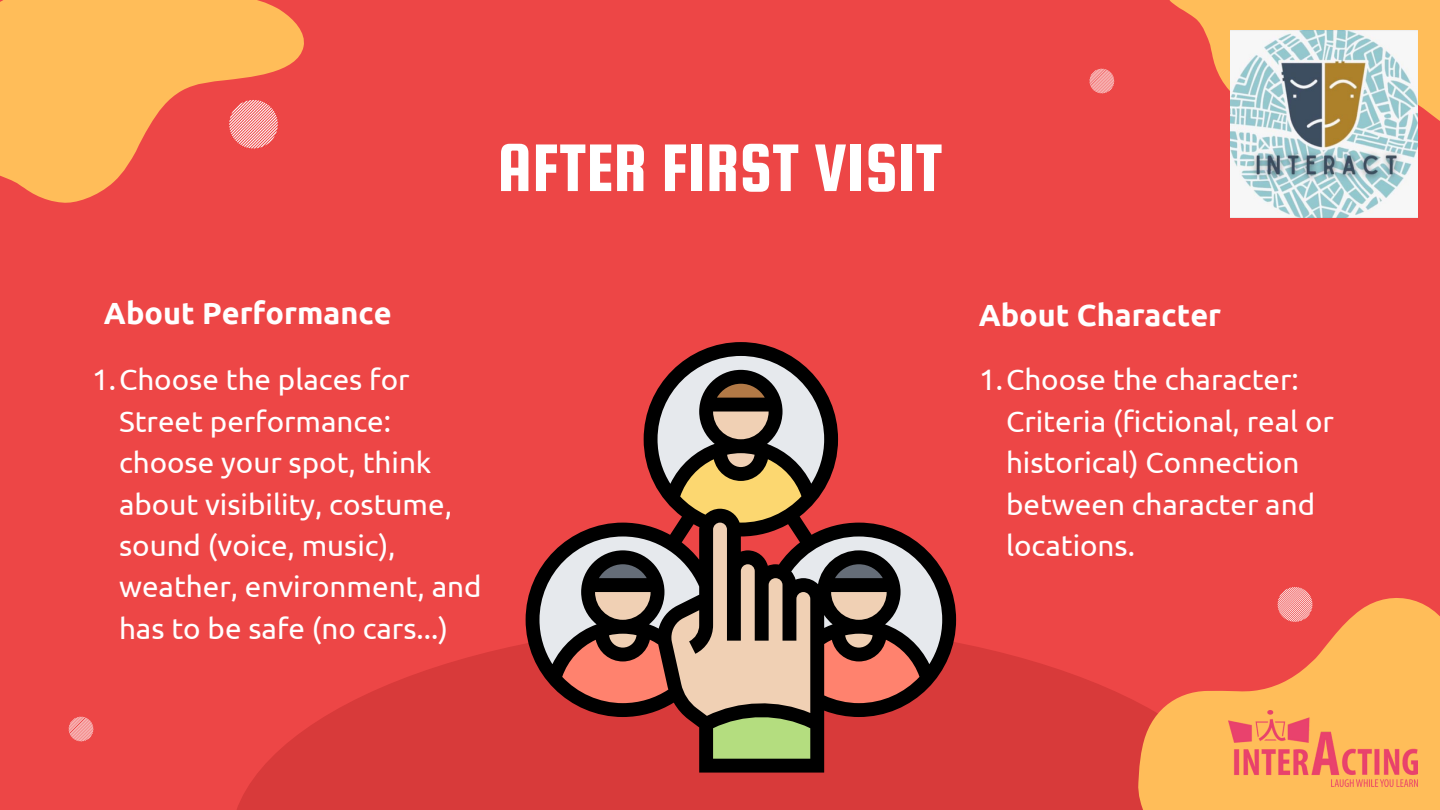
<style>
.page{position:relative;width:1440px;height:810px;background:#ed4646}
.page>*{position:absolute;margin:0;border:0;box-sizing:border-box;transform-origin:0 0}
.t1{font:72px "Squada One";color:#fff}
.t2{font:700 30.6px "Ubuntu";color:#fff}
.t3{font:29.6px/41.4px "Ubuntu";color:#fff}
</style>
<div class="page">
<svg style="left:237px;top:623px;width:865px;height:187px;fill:#d83a3a"></svg>
<svg style="left:1114px;top:0;width:326px;height:182px"></svg>
<svg style="left:0;top:0;width:304px;height:203px;fill:#ffbd59"></svg>
<svg style="left:229px;top:100px;width:49px;height:48px"></svg>
<svg style="left:1090px;top:69px;width:24px;height:24px"></svg>
<svg style="left:69px;top:717px;width:24px;height:24px"></svg>
<img style="left:1231px;top:31px;width:187px;height:186px">
<svg style="left:1102px;top:587px;width:338px;height:223px;fill:#fabd59"></svg>
<img style="left:1229px;top:710px;width:189px;height:77px">
<svg style="left:526px;top:342px;width:430px;height:431px"></svg>
<p class="t1" style="left:497px;top:129px;width:447px">AFTER FIRST VISIT</p>
<p class="t2" style="left:104px;top:295px;width:289px">About Performance</p>
<p class="t2" style="left:979px;top:298px;width:244px">About Character</p>
<p class="t3" style="left:119px;top:359px;width:364px;text-indent:-27px">1.Choose the places for<br>Street performance: choose your spot, think about visibility, costume, sound (voice, music), weather, environment, and has to be safe (no cars...)</p>
<p class="t3" style="left:1006px;top:359px;width:329px;text-indent:-27px">1.Choose the character:<br>Criteria (fictional, real or historical) Connection between character and locations.</p>
</div>
